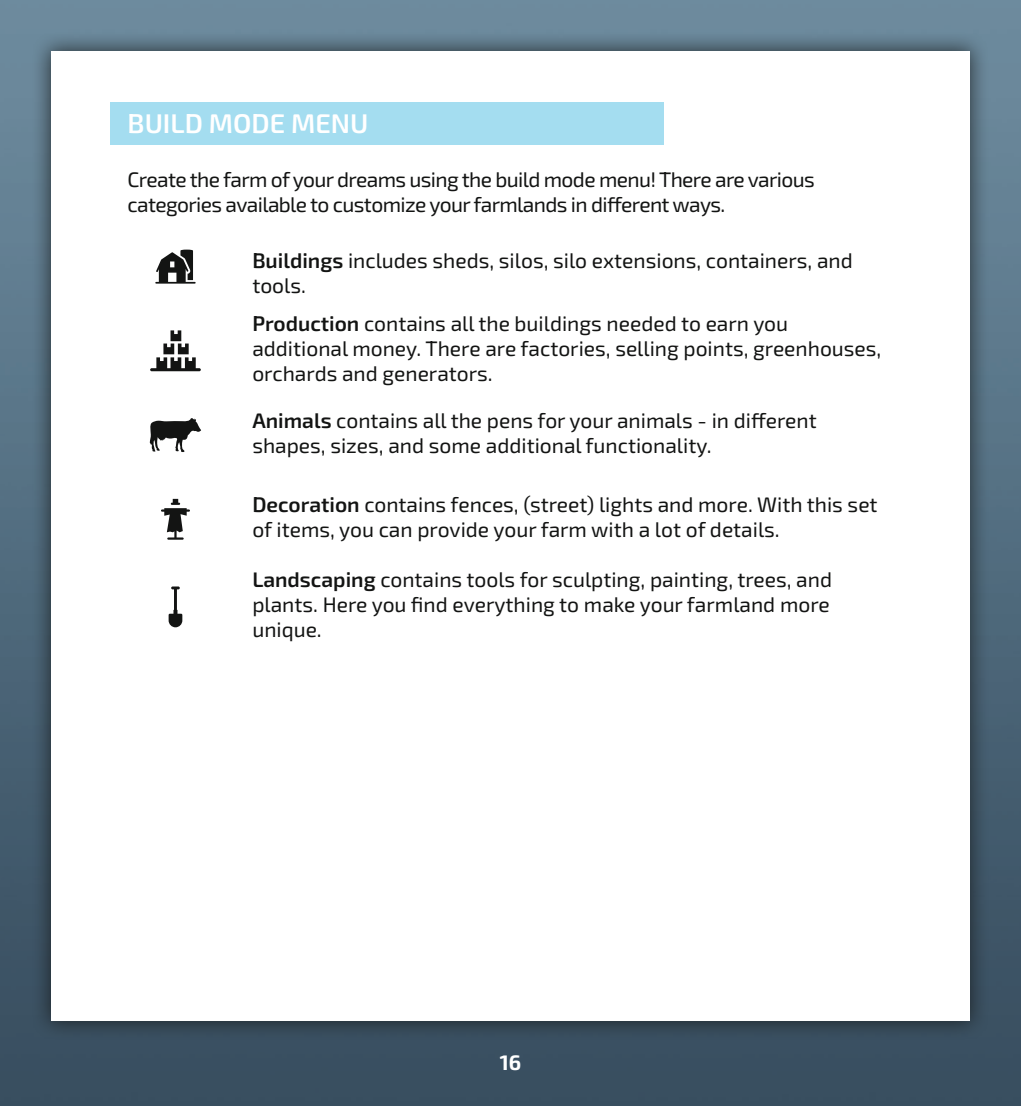
<style>
.page{position:relative;width:1021px;height:1106px;background:#fff}
.page>*{position:absolute;margin:0;border:0;box-sizing:border-box;transform-origin:0 0}
.Headline{font:600 27px "Exo 2";color:#fff}
.Basic{font:21px/25.2px "Exo 2";color:#131413}
.Basic-2{font:21px/25.2px "Exo 2";letter-spacing:-.03em;color:#131413}
.t1{font:700 21px "Exo 2";color:#fff}
.s1{font-weight:600}
</style>
<div class="page">
<img style="left:0;top:0;width:1020px;height:1106px">
<div style="left:31px;top:31px;width:958px;height:1009px;background:#131413;opacity:.75"></div>
<div style="left:51px;top:51px;width:918px;height:969px;background:#fff"></div>
<div style="left:111px;top:102px;width:552px;height:43px;background:#a4ddf0"></div>
<svg style="left:155px;top:249px;width:41px;height:35px"></svg>
<svg style="left:150px;top:330px;width:51px;height:41px"></svg>
<svg style="left:149px;top:418px;width:52px;height:34px"></svg>
<svg style="left:161px;top:502px;width:29px;height:37px"></svg>
<svg style="left:169px;top:586px;width:13px;height:41px"></svg>
<p class="Headline" style="left:128px;top:104px;width:242px">BUILD MODE MENU</p>
<p class="Basic-2" style="left:128px;top:166px;width:688px">Create the farm of your dreams using the build mode menu! There are various categories available to customize your farmlands in different ways.</p>
<p class="Basic" style="left:252px;top:247px;width:602px"><span class="s1">Buildings</span> includes sheds, silos, silo extensions, containers, and tools.</p>
<p class="Basic" style="left:252px;top:310px;width:630px"><span class="s1">Production</span> contains all the buildings needed to earn you additional money. There are factories, selling points, greenhouses, orchards and generators.</p>
<p class="Basic" style="left:252px;top:407px;width:566px"><span class="s1">Animals</span> contains all the pens for your animals - in different shapes, sizes, and some additional functionality.</p>
<p class="Basic" style="left:252px;top:491px;width:626px"><span class="s1">Decoration</span> contains fences, (street) lights and more. With this set of items, you can provide your farm with a lot of details.</p>
<p class="Basic" style="left:252px;top:566px;width:581px;text-align:justify"><span class="s1">Landscaping</span> contains tools for sculpting, painting, trees, and plants. Here you find everything to make your farmland more unique.</p>
<p class="t1" style="left:500px;top:1047px;width:23px">16</p>
</div>
